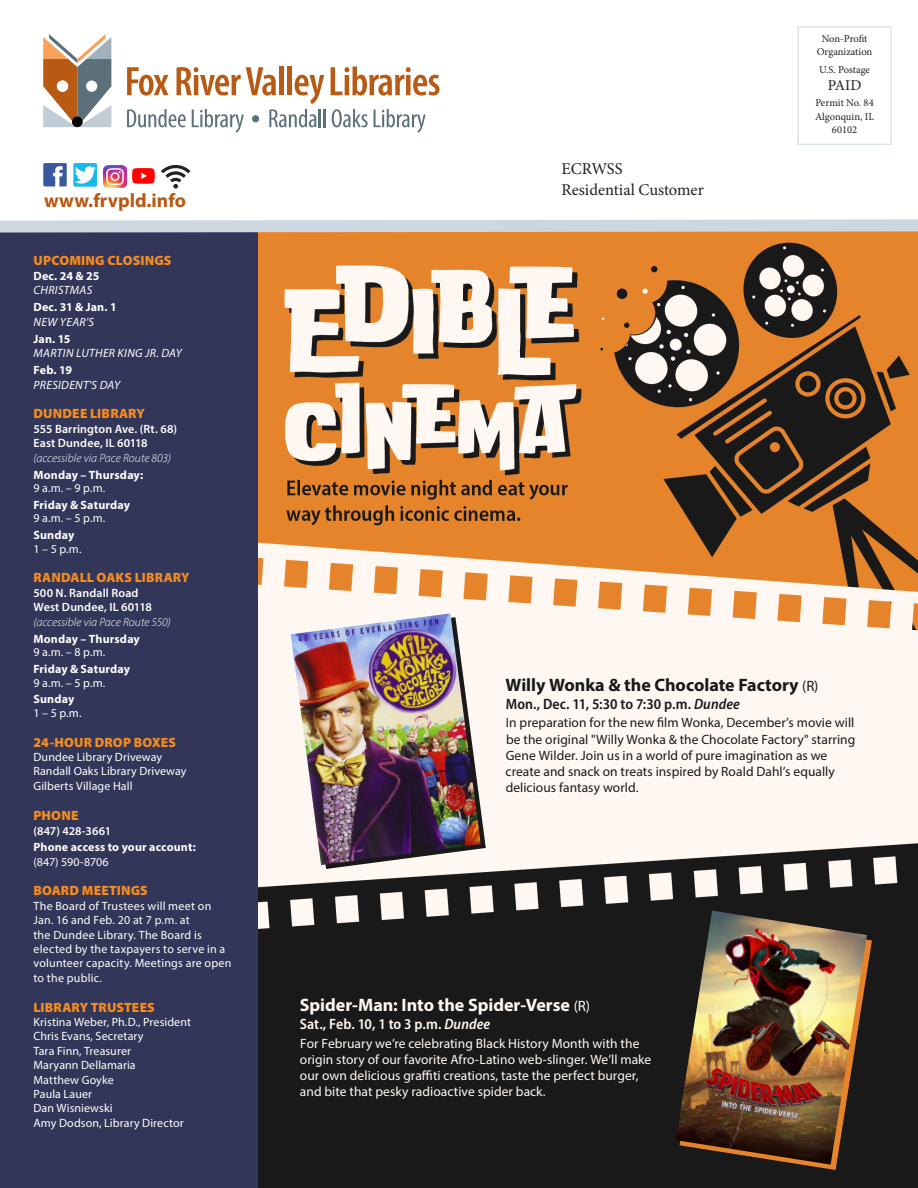
<style>
.page{position:relative;width:918px;height:1188px;background:#fff}
.page>*{position:absolute;margin:0;border:0;box-sizing:border-box;transform-origin:0 0}
.t1{font:700 19.5px "Myriad Pro";color:#b95814}
.BASIC_-_Title{font:700 18px "Myriad Pro";color:#19191a}
.BASIC_-_Title-2{font:700 18px "Myriad Pro";color:#fff8f2}
.t2{font:16.5px "Minion Pro";color:#231f20}
.BASIC_-_Date___Time{font:600 semi-condensed 15px "Myriad Pro";color:#19191a}
.BASIC_-_Date___Time-2{font:600 semi-condensed 15px "Myriad Pro";letter-spacing:-.005em;color:#fff8f2}
.t3{font:15px "Minion Pro";color:#231f20}
.BASIC_-_Paragraph_Myriad{font:13.5px/16.2px "Myriad Pro";letter-spacing:.005em;color:#19191a}
.BASIC_-_Paragraph_Myriad-2{font:13.5px/16.2px "Myriad Pro";letter-spacing:.005em;color:#fff8f2}
.BASIC_-_Title-3{font:900 13.5px "Myriad Pro";letter-spacing:.01em;color:#f68b1f}
.BASIC_-_Paragraph_Myriad-3{font:12px/14.4px "Myriad Pro";letter-spacing:.01em;color:#fff}
.BASIC_-_Paragraph_Myriad-4{font:700 12px/14.4px "Myriad Pro";letter-spacing:.015em;color:#fff}
.BASIC_-_Paragraph_Myriad-5{font:600 12px/14.4px "Myriad Pro";letter-spacing:.01em;color:#fff}
.Front_INSIDE_descriptions{font:italic 12px "Myriad Pro";letter-spacing:.025em;color:#fff}
.BASIC_-_Paragraph_Myriad-6{font:italic 300 12px "Myriad Pro";color:#fff}
.t4{font:10.5px "Minion Pro";color:#231f20}
.s1{font-weight:400}
.s2{font-weight:400;font-size:15px}
.s3{font-style:italic}
</style>
<div class="page">
<img style="left:257px;top:239px;width:661px;height:949px">
<div style="left:0;top:225px;width:257px;height:963px;background:#323658"></div>
<div style="left:798px;top:27px;width:93px;height:118px;border:1px solid #cdd7e0"></div>
<svg style="left:0;top:219px;width:918px;height:20px;background:#c7b4a6"></svg>
<svg style="left:161px;top:165px;width:29px;height:24px"></svg>
<svg style="left:43px;top:163px;width:24px;height:24px"></svg>
<svg style="left:73px;top:163px;width:24px;height:24px"></svg>
<svg style="left:132px;top:168px;width:23px;height:16px"></svg>
<img style="left:104px;top:165px;width:22px;height:23px">
<svg style="left:43px;top:34px;width:68px;height:93px"></svg>
<svg style="left:127px;top:67px;width:312px;height:66px"></svg>
<div style="left:252px;top:115px;width:7px;height:7px;background:#5c707a;border-radius:50%"></div>
<div style="left:72px;top:117px;width:11px;height:10px;background:#000;border-radius:50%"></div>
<svg style="left:296px;top:617px;width:190px;height:252px;fill:#fff8f2"></svg>
<img style="left:291px;top:613px;width:190px;height:252px">
<svg style="left:680px;top:916px;width:192px;height:254px;background:#27201b"></svg>
<img style="left:676px;top:911px;width:191px;height:254px">
<p class="t1" style="left:44px;top:188px;width:144px">www.frvpld.info</p>
<p class="BASIC_-_Title-3" style="left:33px;top:252px;width:140px">UPCOMING CLOSINGS</p>
<p class="BASIC_-_Paragraph_Myriad-4" style="left:33px;top:268px;width:68px">Dec. 24 &amp; 25</p>
<p class="Front_INSIDE_descriptions" style="left:34px;top:283px;width:60px">CHRISTMAS</p>
<p class="BASIC_-_Paragraph_Myriad-4" style="left:33px;top:300px;width:85px">Dec. 31 &amp; Jan. 1</p>
<p class="Front_INSIDE_descriptions" style="left:34px;top:314px;width:62px">NEW YEAR'S</p>
<p class="BASIC_-_Paragraph_Myriad-4" style="left:33px;top:331px;width:39px">Jan. 15</p>
<p class="Front_INSIDE_descriptions" style="left:34px;top:346px;width:150px">MARTIN LUTHER KING JR. DAY</p>
<p class="BASIC_-_Paragraph_Myriad-4" style="left:33px;top:363px;width:40px">Feb. 19</p>
<p class="Front_INSIDE_descriptions" style="left:34px;top:377px;width:88px">PRESIDENT'S DAY</p>
<p class="BASIC_-_Title-3" style="left:33px;top:405px;width:113px">DUNDEE LIBRARY</p>
<p class="BASIC_-_Paragraph_Myriad-5" style="left:33px;top:421px;width:145px">555 Barrington Ave. (Rt. 68)<br>East Dundee, IL 60118</p>
<p class="BASIC_-_Paragraph_Myriad-6" style="left:33px;top:450px;width:139px">(accessible via Pace Route 803)</p>
<p class="BASIC_-_Paragraph_Myriad-4" style="left:33px;top:467px;width:111px">Monday – Thursday:</p>
<p class="BASIC_-_Paragraph_Myriad-3" style="left:33px;top:481px;width:73px">9 a.m. – 9 p.m.</p>
<p class="BASIC_-_Paragraph_Myriad-4" style="left:33px;top:497px;width:98px">Friday &amp; Saturday</p>
<p class="BASIC_-_Paragraph_Myriad-3" style="left:33px;top:511px;width:73px">9 a.m. – 5 p.m.</p>
<p class="BASIC_-_Paragraph_Myriad-4" style="left:33px;top:528px;width:42px">Sunday</p>
<p class="BASIC_-_Paragraph_Myriad-3" style="left:33px;top:541px;width:50px">1 – 5 p.m.</p>
<p class="BASIC_-_Title-3" style="left:33px;top:569px;width:158px">RANDALL OAKS LIBRARY</p>
<p class="BASIC_-_Paragraph_Myriad-5" style="left:33px;top:585px;width:120px">500 N. Randall Road<br>West Dundee, IL 60118</p>
<p class="BASIC_-_Paragraph_Myriad-6" style="left:33px;top:614px;width:139px">(accessible via Pace Route 550)</p>
<p class="BASIC_-_Paragraph_Myriad-4" style="left:33px;top:631px;width:108px">Monday – Thursday</p>
<p class="BASIC_-_Paragraph_Myriad-3" style="left:33px;top:645px;width:73px">9 a.m. – 8 p.m.</p>
<p class="BASIC_-_Paragraph_Myriad-4" style="left:33px;top:661px;width:98px">Friday &amp; Saturday</p>
<p class="BASIC_-_Paragraph_Myriad-3" style="left:33px;top:675px;width:73px">9 a.m. – 5 p.m.</p>
<p class="BASIC_-_Paragraph_Myriad-4" style="left:33px;top:692px;width:42px">Sunday</p>
<p class="BASIC_-_Paragraph_Myriad-3" style="left:33px;top:706px;width:50px">1 – 5 p.m.</p>
<p class="BASIC_-_Title-3" style="left:33px;top:733px;width:144px">24-HOUR DROP BOXES</p>
<p class="BASIC_-_Paragraph_Myriad-3" style="left:33px;top:750px;width:155px">Dundee Library Driveway<br>Randall Oaks Library Driveway<br>Gilberts Village Hall</p>
<p class="BASIC_-_Title-3" style="left:33px;top:806px;width:47px">PHONE</p>
<p class="BASIC_-_Paragraph_Myriad-5" style="left:33px;top:823px;width:79px">(847) 428-3661</p>
<p class="BASIC_-_Paragraph_Myriad-4" style="left:33px;top:840px;width:164px">Phone access to your account: <span class="s1">(847) 590-8706</span></p>
<p class="BASIC_-_Title-3" style="left:33px;top:882px;width:116px">BOARD MEETINGS</p>
<p class="BASIC_-_Paragraph_Myriad-3" style="left:33px;top:898px;width:200px">The Board of Trustees will meet on<br>Jan. 16 and Feb. 20 at 7 p.m. at<br>the Dundee Library. The Board is elected by the taxpayers to serve in a volunteer capacity. Meetings are open to the public.</p>
<p class="BASIC_-_Title-3" style="left:33px;top:998px;width:123px">LIBRARY TRUSTEES</p>
<p class="BASIC_-_Paragraph_Myriad-3" style="left:33px;top:1015px;width:159px">Kristina Weber, Ph.D., President</p>
<p class="BASIC_-_Paragraph_Myriad-3" style="left:33px;top:1029px;width:112px">Chris Evans, Secretary</p>
<p class="BASIC_-_Paragraph_Myriad-3" style="left:33px;top:1043px;width:99px">Tara Finn, Treasurer</p>
<p class="BASIC_-_Paragraph_Myriad-3" style="left:33px;top:1058px;width:104px">Maryann Dellamaria</p>
<p class="BASIC_-_Paragraph_Myriad-3" style="left:33px;top:1072px;width:82px">Matthew Goyke</p>
<p class="BASIC_-_Paragraph_Myriad-3" style="left:33px;top:1087px;width:60px">Paula Lauer</p>
<p class="BASIC_-_Paragraph_Myriad-3" style="left:33px;top:1101px;width:81px">Dan Wisniewski</p>
<p class="BASIC_-_Paragraph_Myriad-3" style="left:33px;top:1115px;width:152px">Amy Dodson, Library Director</p>
<p class="t2" style="left:562px;top:158px;width:62px">ECRWSS</p>
<p class="t2" style="left:562px;top:179px;width:144px">Residential Customer</p>
<p class="t4" style="left:822px;top:31px;width:47px">Non-Profit</p>
<p class="t4" style="left:817px;top:45px;width:57px">Organization</p>
<p class="t4" style="left:819px;top:63px;width:52px">U.S. Postage</p>
<p class="t3" style="left:828px;top:75px;width:35px">PAID</p>
<p class="t4" style="left:815px;top:96px;width:60px">Permit No. 84</p>
<p class="t4" style="left:815px;top:109px;width:61px">Algonquin, IL</p>
<p class="t4" style="left:832px;top:123px;width:27px">60102</p>
<p class="BASIC_-_Title" style="left:505px;top:673px;width:315px">Willy Wonka &amp; the Chocolate Factory <span class="s2">(R)</span></p>
<p class="BASIC_-_Date___Time" style="left:506px;top:694px;width:235px">Mon., Dec. 11, 5:30 to 7:30 p.m. <span class="s3">Dundee</span></p>
<p class="BASIC_-_Paragraph_Myriad" style="left:506px;top:715px;width:351px">In preparation for the new film Wonka, December’s movie will be the original "Willy Wonka &amp; the Chocolate Factory" starring Gene Wilder. Join us in a world of pure imagination as we create and snack on treats inspired by Roald Dahl’s equally delicious fantasy world.</p>
<p class="BASIC_-_Title-2" style="left:300px;top:993px;width:292px">Spider-Man: Into the Spider-Verse <span class="s2">(R)</span></p>
<p class="BASIC_-_Date___Time-2" style="left:300px;top:1015px;width:192px">Sat., Feb. 10, 1 to 3 p.m. <span class="s3">Dundee</span></p>
<p class="BASIC_-_Paragraph_Myriad-2" style="left:300px;top:1035px;width:353px">For February we’re celebrating Black History Month with the origin story of our favorite Afro-Latino web-slinger. We’ll make our own delicious graffiti creations, taste the perfect burger, and bite that pesky radioactive spider back.</p>
</div>
